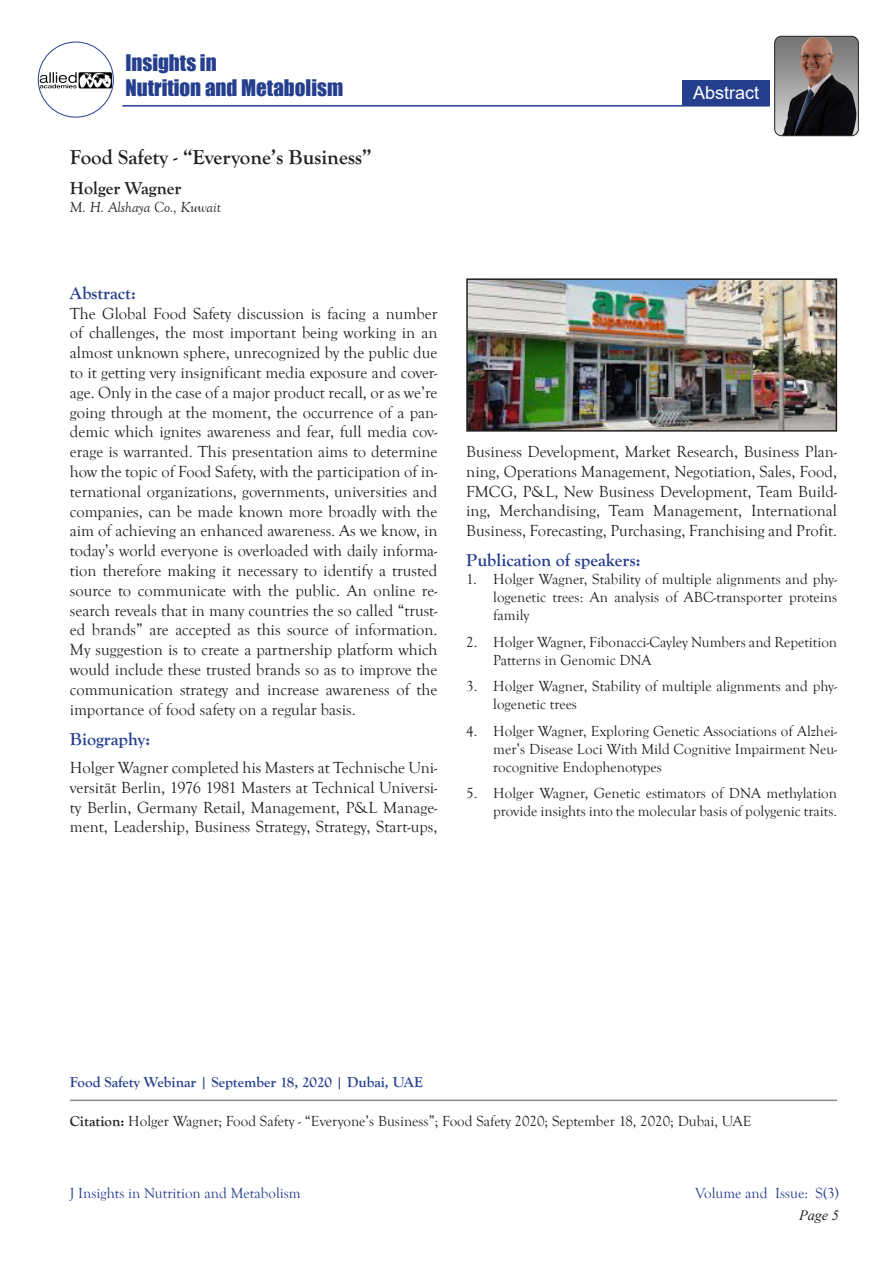
<style>
.page{position:relative;width:893px;height:1263px;background:#fff}
.page>*{position:absolute;margin:0;border:0;box-sizing:border-box;transform-origin:0 0}
.t1{font:21px/25.2px "Impact";color:#253f8e}
.t2{font:700 21px "Goudy Old Style T";color:#231f20}
.t3{font:700 18px "Goudy Old Style T";color:#253f8e}
.t4{font:700 18px "Goudy Old Style T";color:#231f20}
.t5{font:18px "Arial";color:#fff}
.t6{font:16.5px/19.8px "Goudy Old Style T";color:#231f20;text-align:justify}
.t7{font:15px/18px "Goudy Old Style T";color:#231f20;text-align:justify}
.t8{font:15px "Goudy Old Style T";color:#253f8e}
.t9{font:700 15px "Goudy Old Style T";color:#253f8e}
.t10{font:italic 15px "Goudy Old Style T";color:#231f20}
.t11{font:italic 14.25px "Times New Roman";color:#231f20}
.s1{font-weight:700}
</style>
<div class="page">
<img style="left:38px;top:70px;width:74px;height:20px">
<div style="left:38px;top:42px;width:76px;height:76px;border:1px solid #253f8e;border-radius:50%"></div>
<div style="left:682px;top:80px;width:88px;height:25px;background:#253f8e"></div>
<hr style="left:122px;top:105px;width:647px;height:2px;background:#253f8e">
<img style="left:775px;top:36px;width:83px;height:100px">
<div style="left:774px;top:36px;width:85px;height:100px;border:1px solid #231f20;border-radius:7px"></div>
<hr style="left:70px;top:1099px;width:767px;height:2px;background:#231f20">
<img style="left:469px;top:281px;width:365px;height:148px">
<div style="left:466px;top:278px;width:371px;height:154px;border:2px solid #231f20"></div>
<p class="t1" style="left:125px;top:49px;width:219px">Insights in<br>Nutrition and Metabolism</p>
<p class="t2" style="left:70px;top:146px;width:303px">Food Safety - “Everyone’s Business”</p>
<p class="t4" style="left:70px;top:178px;width:113px">Holger Wagner</p>
<p class="t10" style="left:70px;top:199px;width:153px">M. H. Alshaya Co., Kuwait</p>
<p class="t3" style="left:70px;top:283px;width:68px">Abstract:</p>
<p class="t6" style="left:70px;top:304px;width:369px">The Global Food Safety discussion is facing a number of challenges, the most important being working in an almost unknown sphere, unrecognized by the public due to it getting very insignificant media exposure and cover&shy;age. Only in the case of a major product recall, or as we’re going through at the moment, the occurrence of a pan&shy;demic which ignites awareness and fear, full media cov&shy;erage is warranted. This presentation aims to determine how the topic of Food Safety, with the participation of in&shy;ternational organizations, governments, universities and companies, can be made known more broadly with the aim of achieving an enhanced awareness. As we know, in today’s world everyone is overloaded with daily informa&shy;tion therefore making it necessary to identify a trusted source to communicate with the public. An online re&shy;search reveals that in many countries the so called “trust&shy;ed brands” are accepted as this source of information.<br>My suggestion is to create a partnership platform which would include these trusted brands so as to improve the communication strategy and increase awareness of the importance of food safety on a regular basis.</p>
<p class="t3" style="left:70px;top:729px;width:82px">Biography:</p>
<p class="t6" style="left:70px;top:758px;width:369px">Holger Wagner completed his Masters at Technische Uni&shy;versität Berlin, 1976 1981 Masters at Technical Universi&shy;ty Berlin, Germany Retail, Management, P&amp;L Manage&shy;ment, Leadership, Business Strategy, Strategy, Start-ups,</p>
<p class="t5" style="left:693px;top:80px;width:68px">Abstract</p>
<p class="t6" style="left:466px;top:442px;width:372px">Business Development, Market Research, Business Plan&shy;ning, Operations Management, Negotiation, Sales, Food, FMCG, P&amp;L, New Business Development, Team Build&shy;ing, Merchandising, Team Management, International Business, Forecasting, Purchasing, Franchising and Profit.</p>
<p class="t3" style="left:466px;top:550px;width:176px">Publication of speakers:</p>
<p class="t7" style="left:493px;top:571px;width:345px;text-indent:-27px">1. Holger Wagner, Stability of multiple alignments and phy&shy;logenetic trees: An analysis of ABC-transporter proteins family</p>
<p class="t7" style="left:493px;top:633px;width:345px;text-indent:-27px">2. Holger Wagner, Fibonacci-Cayley Numbers and Repetition<br>Patterns in Genomic DNA</p>
<p class="t7" style="left:493px;top:678px;width:345px;text-indent:-27px">3. Holger Wagner, Stability of multiple alignments and phy&shy;logenetic trees</p>
<p class="t7" style="left:493px;top:722px;width:345px;text-indent:-27px">4. Holger Wagner, Exploring Genetic Associations of Alzhei&shy;mer’s Disease Loci With Mild Cognitive Impairment Neu&shy;rocognitive Endophenotypes</p>
<p class="t7" style="left:466px;top:785px;width:372px;text-align:right">5. Holger Wagner, Genetic estimators of DNA methylation provide insights into the molecular basis of polygenic traits.</p>
<p class="t9" style="left:70px;top:1074px;width:354px">Food Safety Webinar | September 18, 2020 | Dubai, UAE</p>
<p class="t7" style="left:70px;top:1112px;width:683px"><span class="s1">Citation:</span> Holger Wagner; Food Safety - “Everyone’s Business”; Food Safety 2020; September 18, 2020; Dubai, UAE</p>
<p class="t8" style="left:70px;top:1185px;width:232px">J Insights in Nutrition and Metabolism</p>
<p class="t8" style="left:695px;top:1185px;width:145px">Volume and Issue: S(3)</p>
<p class="t11" style="left:799px;top:1206px;width:41px">Page 5</p>
</div>
